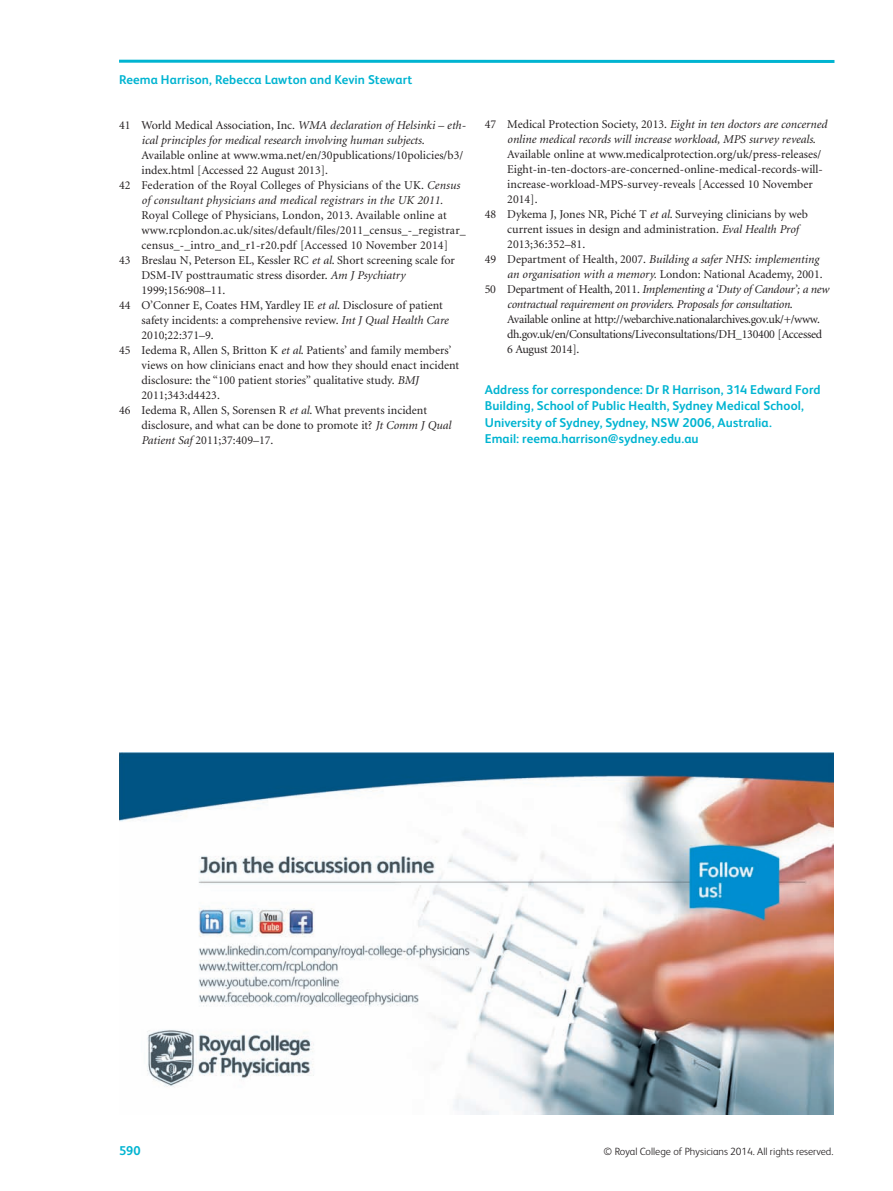
<style>
.page{position:relative;width:893px;height:1191px;background:#fff}
.page>*{position:absolute;margin:0;border:0;box-sizing:border-box;transform-origin:0 0}
.t1{font:700 12.75px/16.5px "FS Albert";letter-spacing:.005em;color:#00b4d1}
.t2{font:12px "Minion";color:#231f20}
.t3{font:italic 12px "Minion";color:#231f20}
.t4{font:12px "Minion";letter-spacing:-.03em;color:#231f20}
.t5{font:italic 12px "Minion";letter-spacing:-.02em;color:#231f20}
.t6{font:12px "Minion";letter-spacing:-.02em;color:#231f20}
.t7{font:300 10.5px "FS Albert";color:#231f20}
.s1{font-style:italic}
.s2{font-style:normal}
</style>
<div class="page">
<hr style="left:119px;top:60px;width:715px;height:3px;background:#00b4d1">
<img style="left:119px;top:753px;width:714px;height:361px">
<p class="t1" style="left:119px;top:72px;width:295px">Reema Harrison, Rebecca Lawton and Kevin Stewart</p>
<p class="t2" style="left:119px;top:120px;width:348px">41 World Medical Association, Inc. <span class="s1">WMA declaration of Helsinki – eth-</span></p>
<p class="t3" style="left:142px;top:135px;width:285px">ical principles for medical research involving human subjects<span class="s2">.</span></p>
<p class="t2" style="left:142px;top:150px;width:323px">Available online at www.wma.net/en/30publications/10policies/b3/</p>
<p class="t2" style="left:142px;top:165px;width:188px">index.html [Accessed 22 August 2013].</p>
<p class="t2" style="left:119px;top:180px;width:342px">42 Federation of the Royal Colleges of Physicians of the UK. <span class="s1">Census</span></p>
<p class="t3" style="left:142px;top:195px;width:303px">of consultant physicians and medical registrars in the UK 2011.</p>
<p class="t2" style="left:142px;top:210px;width:307px">Royal College of Physicians, London, 2013. Available online at</p>
<p class="t2" style="left:142px;top:225px;width:326px">www.rcplondon.ac.uk/sites/default/files/2011_census_-_registrar_</p>
<p class="t2" style="left:142px;top:240px;width:308px">census_-_intro_and_r1-r20.pdf [Accessed 10 November 2014]</p>
<p class="t2" style="left:119px;top:255px;width:337px">43 Breslau N, Peterson EL, Kessler RC <span class="s1">et al</span>. Short screening scale for</p>
<p class="t2" style="left:142px;top:270px;width:265px">DSM-IV posttraumatic stress disorder. <span class="s1">Am J Psychiatry</span></p>
<p class="t2" style="left:142px;top:285px;width:85px">1999;156:908–11.</p>
<p class="t2" style="left:119px;top:300px;width:325px">44 O’Conner E, Coates HM, Yardley IE <span class="s1">et al</span>. Disclosure of patient</p>
<p class="t2" style="left:142px;top:315px;width:308px">safety incidents: a comprehensive review. <span class="s1">Int J Qual Health Care</span></p>
<p class="t2" style="left:142px;top:330px;width:74px">2010;22:371–9.</p>
<p class="t2" style="left:119px;top:345px;width:334px">45 Iedema R, Allen S, Britton K <span class="s1">et al</span>. Patients’ and family members’</p>
<p class="t2" style="left:142px;top:360px;width:319px">views on how clinicians enact and how they should enact incident</p>
<p class="t2" style="left:142px;top:375px;width:279px">disclosure: the “100 patient stories” qualitative study. <span class="s1">BMJ</span></p>
<p class="t2" style="left:142px;top:390px;width:80px">2011;343:d4423.</p>
<p class="t2" style="left:119px;top:405px;width:310px">46 Iedema R, Allen S, Sorensen R <span class="s1">et al</span>. What prevents incident</p>
<p class="t2" style="left:142px;top:420px;width:311px">disclosure, and what can be done to promote it? <span class="s1">Jt Comm J Qual</span></p>
<p class="t2" style="left:142px;top:435px;width:133px"><span class="s1">Patient Saf</span> 2011;37:409–17.</p>
<p class="t2" style="left:485px;top:120px;width:344px">47 Medical Protection Society, 2013. <span class="s1">Eight in ten doctors are concerned</span></p>
<p class="t3" style="left:507px;top:135px;width:310px">online medical records will increase workload, MPS survey reveals<span class="s2">.</span></p>
<p class="t2" style="left:507px;top:150px;width:316px">Available online at www.medicalprotection.org/uk/press-releases/</p>
<p class="t2" style="left:507px;top:165px;width:317px">Eight-in-ten-doctors-are-concerned-online-medical-records-will-</p>
<p class="t2" style="left:507px;top:180px;width:307px">increase-workload-MPS-survey-reveals [Accessed 10 November</p>
<p class="t2" style="left:507px;top:195px;width:32px">2014].</p>
<p class="t2" style="left:485px;top:210px;width:325px">48 Dykema J, Jones NR, Piché T <span class="s1">et al</span>. Surveying clinicians by web</p>
<p class="t2" style="left:507px;top:225px;width:293px">current issues in design and administration. <span class="s1">Eval Health Prof</span></p>
<p class="t2" style="left:507px;top:240px;width:79px">2013;36:352–81.</p>
<p class="t3" style="left:485px;top:255px;width:336px"><span class="s2">49 Department of Health, 2007.</span> Building a safer NHS: implementing</p>
<p class="t2" style="left:507px;top:270px;width:317px"><span class="s1">an organisation with a memory.</span> London: National Academy, 2001.</p>
<p class="t5" style="left:485px;top:285px;width:346px"><span class="s2">50 Department of Health, 2011.</span> Implementing a ‘Duty of Candour’; a new</p>
<p class="t5" style="left:507px;top:300px;width:287px">contractual requirement on providers. Proposals for consultation<span class="s2">.</span></p>
<p class="t4" style="left:507px;top:315px;width:314px">Available online at http://webarchive.nationalarchives.gov.uk/+/www.</p>
<p class="t4" style="left:507px;top:330px;width:316px">dh.gov.uk/en/Consultations/Liveconsultations/DH_130400 [Accessed</p>
<p class="t6" style="left:507px;top:345px;width:74px">6 August 2014].</p>
<p class="t1" style="left:485px;top:382px;width:337px">Address for correspondence: Dr R Harrison, 314 Edward Ford Building, School of Public Health, Sydney Medical School, University of Sydney, Sydney, NSW 2006, Australia.<br>Email: reema.harrison@sydney.edu.au</p>
<p class="t1" style="left:119px;top:1143px;width:23px">590</p>
<p class="t7" style="left:604px;top:1147px;width:231px">© Royal College of Physicians 2014. All rights reserved.</p>
</div>
